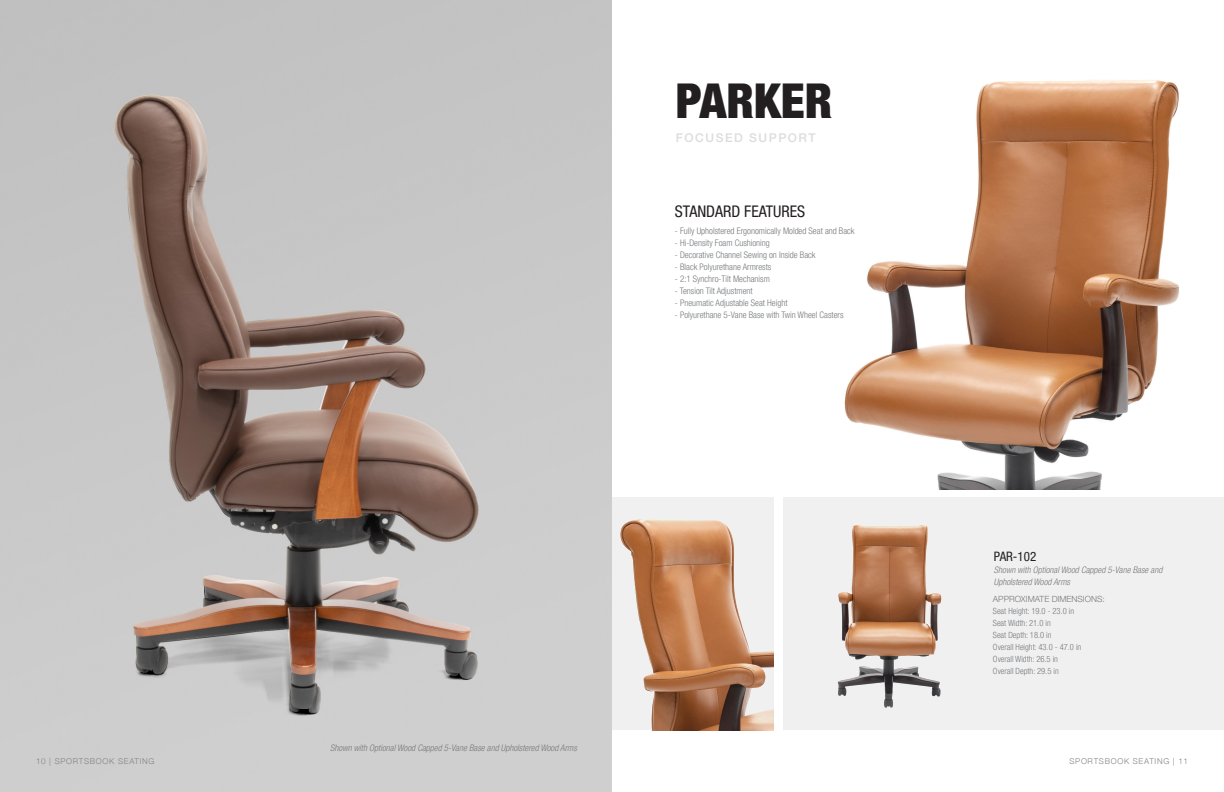
<style>
.page{position:relative;width:1224px;height:792px;background:#fff}
.page>*{position:absolute;margin:0;border:0;box-sizing:border-box;transform-origin:0 0}
.t1{font:900 condensed 48px "Helvetica Neue LT Pro";color:#231f20}
.t2{font:condensed 16px "Helvetica Neue LT Pro";color:#231f20}
.t3{font:condensed 13px "Helvetica Neue LT Pro";color:#231f20}
.t4{font:500 12px "Helvetica Neue LT Pro";letter-spacing:.13em;color:#dcdcdc}
.t5{font:300 condensed 9px "Helvetica Neue LT Pro";color:#76787b}
.t6{font:italic 300 condensed 9px/12px "Helvetica Neue LT Pro";color:#76787b}
.t7{font:300 condensed 8.5px/12px "Helvetica Neue LT Pro";color:#76787b}
.t8{font:300 8.5px "Helvetica Neue LT Pro";color:#76787b}
.t9{font:300 8px "Helvetica Neue";letter-spacing:.09em;color:#808285}
</style>
<div class="page">
<div style="left:783px;top:497px;width:441px;height:233px;background:#f0f0f0"></div>
<img style="left:837px;top:525px;width:105px;height:183px">
<img style="left:844px;top:80px;width:336px;height:409px">
<img style="left:612px;top:497px;width:162px;height:233px">
<img style="left:0;top:0;width:612px;height:792px">
<p class="t1" style="left:676px;top:72px;width:158px">PARKER</p>
<p class="t4" style="left:676px;top:131px;width:141px">FOCUSED SUPPORT</p>
<p class="t2" style="left:675px;top:202px;width:132px">STANDARD FEATURES</p>
<p class="t5" style="left:675px;top:225px;width:181px">- Fully Upholstered Ergonomically Molded Seat and Back</p>
<p class="t5" style="left:675px;top:237px;width:97px">- Hi-Density Foam Cushioning</p>
<p class="t5" style="left:675px;top:249px;width:142px">- Decorative Channel Sewing on Inside Back</p>
<p class="t5" style="left:675px;top:261px;width:98px">- Black Polyurethane Armrests</p>
<p class="t5" style="left:675px;top:273px;width:97px">- 2:1 Synchro-Tilt Mechanism</p>
<p class="t5" style="left:675px;top:285px;width:79px">- Tension Tilt Adjustment</p>
<p class="t5" style="left:675px;top:297px;width:114px">- Pneumatic Adjustable Seat Height</p>
<p class="t5" style="left:675px;top:309px;width:170px">- Polyurethane 5-Vane Base with Twin Wheel Casters</p>
<p class="t6" style="left:330px;top:742px;width:248px">Shown with Optional Wood Capped 5-Vane Base and Upholstered Wood Arms</p>
<p class="t3" style="left:994px;top:549px;width:44px">PAR-102</p>
<p class="t6" style="left:994px;top:564px;width:170px">Shown with Optional Wood Capped 5-Vane Base and<br>Upholstered Wood Arms</p>
<p class="t8" style="left:993px;top:594px;width:113px">APPROXIMATE DIMENSIONS:</p>
<p class="t7" style="left:993px;top:605px;width:90px">Seat Height: 19.0 - 23.0 in<br>Seat Width: 21.0 in<br>Seat Depth: 18.0 in<br>Overall Height: 43.0 - 47.0 in<br>Overall Width: 26.5 in<br>Overall Depth: 29.5 in</p>
<p class="t9" style="left:36px;top:754px;width:120px">10 | SPORTSBOOK SEATING</p>
<p class="t9" style="left:1069px;top:754px;width:120px">SPORTSBOOK SEATING | 11</p>
</div>
